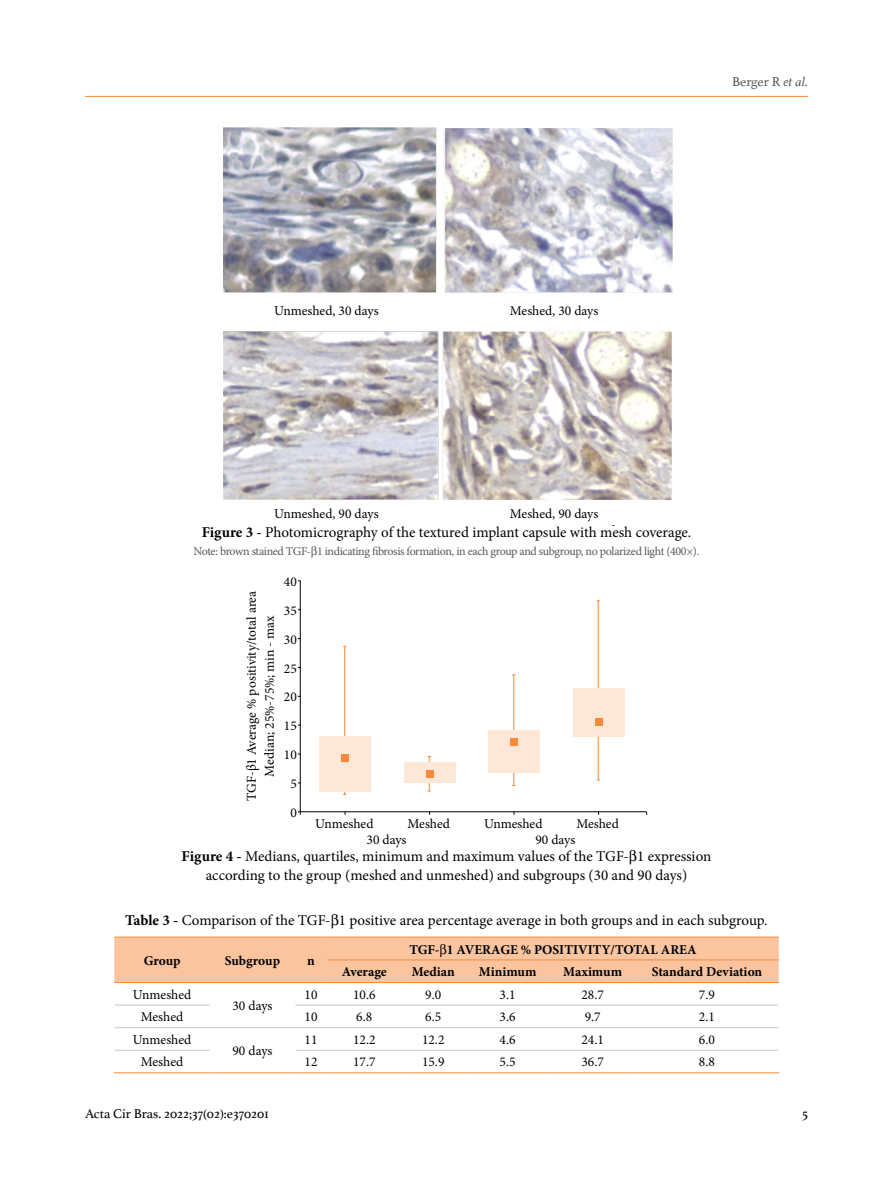
<style>
.page{position:relative;width:893px;height:1191px;background:#fff}
.page>*{position:absolute;margin:0;border:0;box-sizing:border-box;transform-origin:0 0}
.t1{font:15px/19.2px "Minion Pro";letter-spacing:-.005em;color:#000;text-align:center}
.t2{font:13.5px/28.8px "Minion Pro";color:#000;text-align:center}
.t3{font:700 13.5px "Minion Pro";color:#000}
.t4{font:13.5px "Athelas";color:#000}
.t5{font:13.5px "Athelas";color:#58595b}
.t6{font:12px "Minion Pro";letter-spacing:-.035em;color:#58595b}
.s1{font-style:italic}
.s2{font-weight:700}
</style>
<div class="page">
<hr style="left:85px;top:96px;width:723px;height:1px;background:#f68b3d">
<img style="left:223px;top:128px;width:450px;height:372px">
<div style="left:220px;top:294px;width:213px;height:31px;background:#fff"></div>
<div style="left:448px;top:294px;width:212px;height:31px;background:#fff"></div>
<hr style="left:300px;top:581px;width:1px;height:233px;background:#000">
<hr style="left:298px;top:811px;width:348px;height:1px;background:#000">
<hr style="left:344px;top:646px;width:1px;height:148px;background:#f68b3d">
<hr style="left:429px;top:756px;width:1px;height:35px;background:#f68b3d">
<hr style="left:513px;top:675px;width:1px;height:110px;background:#f68b3d">
<hr style="left:598px;top:601px;width:1px;height:179px;background:#f68b3d">
<div style="left:320px;top:735px;width:51px;height:56px;background:#fde8d8"></div>
<div style="left:404px;top:761px;width:52px;height:21px;background:#fde8d8"></div>
<div style="left:489px;top:730px;width:51px;height:42px;background:#fde8d8"></div>
<div style="left:573px;top:688px;width:52px;height:49px;background:#fde8d8"></div>
<div style="left:341px;top:754px;width:8px;height:7px;background:#f68b3d"></div>
<div style="left:426px;top:770px;width:7px;height:8px;background:#f68b3d"></div>
<div style="left:510px;top:738px;width:8px;height:8px;background:#f68b3d"></div>
<div style="left:595px;top:718px;width:7px;height:7px;background:#f68b3d"></div>
<hr style="left:114px;top:936px;width:96px;height:1px;background:#f68b3d">
<hr style="left:210px;top:936px;width:85px;height:1px;background:#f68b3d">
<hr style="left:295px;top:936px;width:32px;height:1px;background:#f68b3d">
<hr style="left:327px;top:936px;width:74px;height:1px;background:#f68b3d">
<hr style="left:401px;top:936px;width:64px;height:1px;background:#f68b3d">
<hr style="left:465px;top:936px;width:85px;height:1px;background:#f68b3d">
<hr style="left:550px;top:936px;width:85px;height:1px;background:#f68b3d">
<hr style="left:635px;top:936px;width:144px;height:1px;background:#f68b3d">
<hr style="left:114px;top:1072px;width:96px;height:1px;background:#f68b3d">
<hr style="left:295px;top:1072px;width:32px;height:1px;background:#f68b3d">
<hr style="left:327px;top:1072px;width:74px;height:1px;background:#f68b3d">
<hr style="left:401px;top:1072px;width:64px;height:1px;background:#f68b3d">
<hr style="left:465px;top:1072px;width:85px;height:1px;background:#f68b3d">
<hr style="left:550px;top:1072px;width:85px;height:1px;background:#f68b3d">
<hr style="left:635px;top:1072px;width:144px;height:1px;background:#f68b3d">
<hr style="left:210px;top:1072px;width:85px;height:1px;background:#f68b3d">
<svg style="left:114px;top:937px;width:665px;height:114px"></svg>
<p class="t5" style="left:732px;top:71px;width:77px">Berger R <span class="s1">et al.</span></p>
<p class="t2" style="left:274px;top:296px;width:106px">Unmeshed, 30 days</p>
<p class="t2" style="left:510px;top:296px;width:90px">Meshed, 30 days</p>
<p class="t2" style="left:274px;top:499px;width:106px">Unmeshed, 90 days</p>
<p class="t2" style="left:510px;top:499px;width:90px">Meshed, 90 days</p>
<p class="t1" style="left:202px;top:523px;width:491px"><span class="s2">Figure 3 -</span> Photomicrography of the textured implant capsule with mesh coverage.</p>
<p class="t6" style="left:193px;top:543px;width:507px">Note: brown stained TGF- 1 indicating fibrosis formation, in each group and subgroup, no polarized light (400×).</p>
<p class="t2" style="left:284px;top:567px;width:14px">40<br>35<br>30<br>25<br>20<br>15<br>10<br>5<br>0</p>
<p class="t2" style="left:315px;top:810px;width:60px">Unmeshed</p>
<p class="t2" style="left:408px;top:810px;width:44px">Meshed</p>
<p class="t2" style="left:484px;top:810px;width:60px">Unmeshed</p>
<p class="t2" style="left:576px;top:810px;width:44px">Meshed</p>
<p class="t2" style="left:242px;top:801px;width:212px;line-height:18.1px;rotate:-90deg">TGF-β1 Average % positivity/total area<br>Median; 25%-75%; min - max</p>
<p class="t2" style="left:367px;top:825px;width:42px">30 days</p>
<p class="t2" style="left:535px;top:825px;width:42px">90 days</p>
<p class="t1" style="left:182px;top:847px;width:531px"><span class="s2">Figure 4 -</span> Medians, quartiles, minimum and maximum values of the TGF- 1 expression according to the group (meshed and unmeshed) and subgroups (30 and 90 days)</p>
<p class="t1" style="left:125px;top:911px;width:644px"><span class="s2">Table 3 -</span> Comparison of the TGF- 1 positive area percentage average in both groups and in each subgroup.</p>
<p class="t3" style="left:144px;top:951px;width:38px">Group</p>
<p class="t3" style="left:225px;top:951px;width:57px">Subgroup</p>
<p class="t3" style="left:307px;top:951px;width:9px">n</p>
<p class="t3" style="left:409px;top:939px;width:289px">TGF- 1 AVERAGE % POSITIVITY/TOTAL AREA</p>
<p class="t3" style="left:342px;top:962px;width:47px">Average</p>
<p class="t3" style="left:412px;top:962px;width:45px">Median</p>
<p class="t3" style="left:479px;top:962px;width:59px">Minimum</p>
<p class="t3" style="left:563px;top:962px;width:60px">Maximum</p>
<p class="t3" style="left:652px;top:962px;width:112px">Standard Deviation</p>
<p class="t2" style="left:133px;top:980px;width:60px">Unmeshed</p>
<p class="t2" style="left:305px;top:980px;width:14px">10</p>
<p class="t2" style="left:353px;top:980px;width:24px">10.6</p>
<p class="t2" style="left:425px;top:980px;width:18px">9.0</p>
<p class="t2" style="left:500px;top:980px;width:18px">3.1</p>
<p class="t2" style="left:581px;top:980px;width:24px">28.7</p>
<p class="t2" style="left:699px;top:980px;width:18px">7.9</p>
<p class="t2" style="left:232px;top:991px;width:42px">30 days</p>
<p class="t2" style="left:141px;top:1002px;width:44px">Meshed</p>
<p class="t2" style="left:305px;top:1002px;width:14px">10</p>
<p class="t2" style="left:356px;top:1002px;width:18px">6.8</p>
<p class="t2" style="left:425px;top:1002px;width:18px">6.5</p>
<p class="t2" style="left:500px;top:1002px;width:18px">3.6</p>
<p class="t2" style="left:585px;top:1002px;width:18px">9.7</p>
<p class="t2" style="left:699px;top:1002px;width:18px">2.1</p>
<p class="t2" style="left:133px;top:1025px;width:60px">Unmeshed</p>
<p class="t2" style="left:232px;top:1036px;width:42px">90 days</p>
<p class="t2" style="left:305px;top:1025px;width:14px">11</p>
<p class="t2" style="left:353px;top:1025px;width:24px">12.2</p>
<p class="t2" style="left:422px;top:1025px;width:24px">12.2</p>
<p class="t2" style="left:500px;top:1025px;width:18px">4.6</p>
<p class="t2" style="left:581px;top:1025px;width:24px">24.1</p>
<p class="t2" style="left:699px;top:1025px;width:18px">6.0</p>
<p class="t2" style="left:141px;top:1047px;width:44px">Meshed</p>
<p class="t2" style="left:305px;top:1047px;width:14px">12</p>
<p class="t2" style="left:353px;top:1047px;width:24px">17.7</p>
<p class="t2" style="left:422px;top:1047px;width:24px">15.9</p>
<p class="t2" style="left:500px;top:1047px;width:18px">5.5</p>
<p class="t2" style="left:581px;top:1047px;width:24px">36.7</p>
<p class="t2" style="left:699px;top:1047px;width:18px">8.8</p>
<p class="t4" style="left:85px;top:1102px;width:185px">Acta Cir Bras. 2022;37(02):e370201</p>
<p class="t4" style="left:802px;top:1102px;width:7px">5</p>
</div>
